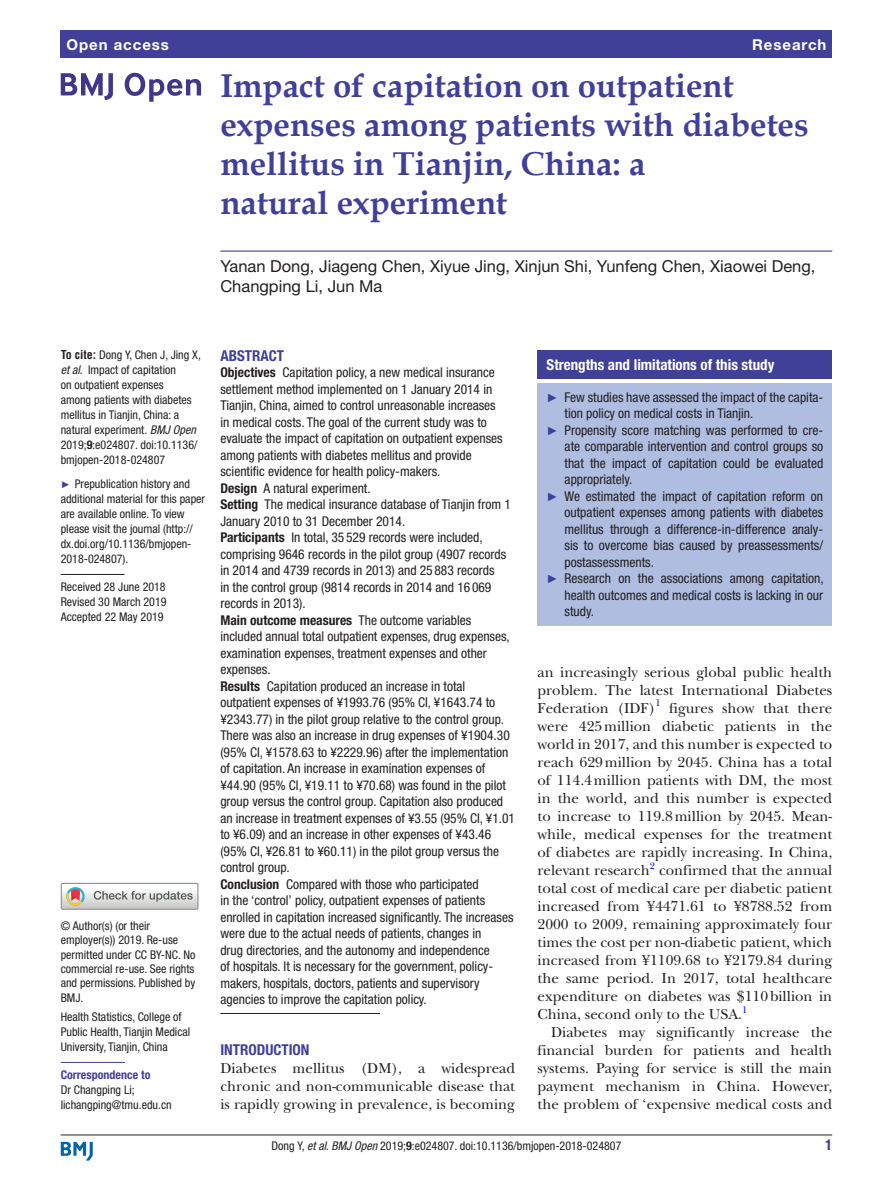
<style>
.page{position:relative;width:893px;height:1191px;background:#fff}
.page>*{position:absolute;margin:0;border:0;box-sizing:border-box;transform-origin:0 0}
.t1{font:700 33px/39px "Book Antiqua";color:#414099}
.t2{font:16.5px/19.5px "Helvetica Neue LT Std";color:#231f20}
.t3{font:15px/18px "New Baskerville";color:#231f20;text-align:justify}
.t4{font:700 condensed 15px "Helvetica Neue LT Std";color:#fff}
.t5{font:700 condensed 15px "Helvetica Neue LT Std";color:#414099}
.t6{font:700 15px "Helvetica Neue LT Std";letter-spacing:.065em;color:#fff}
.t7{font:condensed 13.5px/16.5px "Helvetica Neue LT Std";color:#231f20}
.t8{font:condensed 12px/15px "Helvetica Neue LT Std";color:#231f20}
.t9{font:700 condensed 12px "Helvetica Neue LT Std";color:#414099}
.t10{font:9.9px "New Baskerville";color:#00f}
.s1{font-family:"Helvetica LT Std";font-weight:700}
.s2{font-style:italic}
.s3{font-weight:700}
.s4{font-family:"Arial";font-stretch:normal;font-size:9.75px;color:#414099}
.s5{font-family:"Arial";font-stretch:normal;font-size:12px;color:#414099}
</style>
<div class="page">
<hr style="left:61px;top:1134px;width:771px;height:1px;background:#231f20">
<svg style="left:61px;top:1141px;width:32px;height:19px"></svg>
<div style="left:61px;top:31px;width:771px;height:27px;background:#414099"></div>
<hr style="left:220px;top:250px;width:612px;height:2px;background:#414099">
<hr style="left:61px;top:574px;width:64px;height:1px;background:#231f20">
<hr style="left:61px;top:1062px;width:64px;height:1px;background:#414099">
<svg style="left:61px;top:73px;width:52px;height:27px"></svg>
<svg style="left:125px;top:73px;width:76px;height:29px"></svg>
<div style="left:61px;top:882px;width:138px;height:27px;border:1px solid #969090"></div>
<svg style="left:61px;top:883px;width:137px;height:26px"></svg>
<hr style="left:220px;top:1013px;width:160px;height:1px;background:#231f20">
<div style="left:538px;top:350px;width:294px;height:29px;background:#414099"></div>
<div style="left:538px;top:383px;width:294px;height:242px;background:#afbde1"></div>
<p class="t6" style="left:66px;top:35px;width:104px">Open access</p>
<p class="t6" style="left:752px;top:35px;width:76px">Research</p>
<h1 class="t1" style="left:220px;top:66px;width:590px">Impact of capitation on outpatient expenses among patients with diabetes mellitus in Tianjin, China: a<br>natural experiment</h1>
<p class="t2" style="left:220px;top:256px;width:597px">Yanan Dong, Jiageng Chen, Xiyue Jing, Xinjun Shi, Yunfeng Chen, Xiaowei Deng,<br>Changping Li, Jun Ma</p>
<p class="t8" style="left:61px;top:347px;width:142px"><span class="s1">To cite:</span> Dong Y, Chen J, Jing X, <span class="s2">et al</span>. Impact of capitation<br>on outpatient expenses<br>among patients with diabetes mellitus in Tianjin, China: a natural experiment. <span class="s2">BMJ Open<br></span>2019;<span class="s3">9</span>:e024807. doi:10.1136/ bmjopen-2018-024807</p>
<p class="t8" style="left:61px;top:476px;width:146px"><span class="s4">►</span> Prepublication history and additional material for this paper are available online. To view please visit the journal (http:// dx.doi.org/10.1136/bmjopen-<br>2018-024807).</p>
<p class="t8" style="left:61px;top:579px;width:107px;text-align:justify">Received 28 June 2018<br>Revised 30 March 2019<br>Accepted 22 May 2019</p>
<p class="t8" style="left:61px;top:918px;width:136px;line-height:14.4px">© Author(s) (or their employer(s)) 2019. Re-use permitted under CC BY-NC. No commercial re-use. See rights and permissions. Published by<br>BMJ.</p>
<p class="t8" style="left:61px;top:1009px;width:131px">Health Statistics, College of<br>Public Health, Tianjin Medical<br>University, Tianjin, China</p>
<p class="t9" style="left:61px;top:1067px;width:91px">Correspondence to</p>
<p class="t8" style="left:61px;top:1082px;width:112px">Dr Changping Li; lichangping@tmu.edu.cn</p>
<p class="t5" style="left:220px;top:346px;width:65px">Abstract</p>
<p class="t7" style="left:220px;top:364px;width:296px"><span class="s3">Objectives</span> Capitation policy, a new medical insurance settlement method implemented on 1 January 2014 in Tianjin, China, aimed to control unreasonable increases<br>in medical costs. The goal of the current study was to evaluate the impact of capitation on outpatient expenses among patients with diabetes mellitus and provide scientific evidence for health policy-makers.<br><span class="s3">Design</span> A natural experiment.<br><span class="s3">Setting</span> The medical insurance database of Tianjin from 1<br>January 2010 to 31 December 2014.<br><span class="s3">Participants</span> In total, 35 529 records were included, comprising 9646 records in the pilot group (4907 records in 2014 and 4739 records in 2013) and 25 883 records<br>in the control group (9814 records in 2014 and 16 069 records in 2013).<br><span class="s3">Main outcome measures</span> The outcome variables included annual total outpatient expenses, drug expenses, examination expenses, treatment expenses and other expenses.<br><span class="s3">Results</span> Capitation produced an increase in total outpatient expenses of ¥1993.76 (95% CI, ¥1643.74 to ¥2343.77) in the pilot group relative to the control group.<br>There was also an increase in drug expenses of ¥1904.30 (95% CI, ¥1578.63 to ¥2229.96) after the implementation of capitation. An increase in examination expenses of ¥44.90 (95% CI, ¥19.11 to ¥70.68) was found in the pilot group versus the control group. Capitation also produced an increase in treatment expenses of ¥3.55 (95% CI, ¥1.01 to ¥6.09) and an increase in other expenses of ¥43.46 (95% CI, ¥26.81 to ¥60.11) in the pilot group versus the control group.<br><span class="s3">Conclusion</span> Compared with those who participated<br>in the ‘control’ policy, outpatient expenses of patients enrolled in capitation increased significantly. The increases were due to the actual needs of patients, changes in<br>drug directories, and the autonomy and independence<br>of hospitals. It is necessary for the government, policy&shy;makers, hospitals, doctors, patients and supervisory agencies to improve the capitation policy.</p>
<p class="t5" style="left:220px;top:1041px;width:91px">Introduction</p>
<p class="t3" style="left:220px;top:1059px;width:296px">Diabetes mellitus (DM), a widespread chronic and non-communicable disease that is rapidly growing in prevalence, is becoming</p>
<p class="t4" style="left:547px;top:355px;width:229px">Strengths and limitations of this study</p>
<p class="t7" style="left:547px;top:388px;width:278px"><span class="s5">►</span> Few studies have assessed the impact of the capita-</p>
<p class="t7" style="left:565px;top:405px;width:190px">tion policy on medical costs in Tianjin.</p>
<p class="t7" style="left:547px;top:421px;width:278px"><span class="s5">►</span> Propensity score matching was performed to cre-</p>
<p class="t7" style="left:565px;top:438px;width:260px">ate comparable intervention and control groups so</p>
<p class="t7" style="left:565px;top:454px;width:260px">that the impact of capitation could be evaluated</p>
<p class="t7" style="left:565px;top:471px;width:69px">appropriately.</p>
<p class="t7" style="left:547px;top:487px;width:278px"><span class="s5">►</span> We estimated the impact of capitation reform on</p>
<p class="t7" style="left:565px;top:504px;width:260px">outpatient expenses among patients with diabetes</p>
<p class="t7" style="left:565px;top:520px;width:260px">mellitus through a difference-in-difference analy-</p>
<p class="t7" style="left:565px;top:537px;width:260px">sis to overcome bias caused by preassessments/</p>
<p class="t7" style="left:565px;top:553px;width:91px">postassessments.</p>
<p class="t7" style="left:547px;top:570px;width:279px"><span class="s5">►</span> Research on the associations among capitation,</p>
<p class="t7" style="left:565px;top:586px;width:260px">health outcomes and medical costs is lacking in our</p>
<p class="t7" style="left:565px;top:603px;width:31px">study.</p>
<p class="t3" style="left:538px;top:663px;width:296px">an increasingly serious global public health problem. The latest International Diabetes Federation (IDF)<sup>1</sup></p>
<p class="t3" style="left:538px;top:699px;width:296px;text-indent:132px">figures show that there were 425million diabetic patients in the world in 2017, and this number is expected to reach 629million by 2045. China has a total of 114.4million patients with DM, the most in the world, and this number is expected to increase to 119.8million by 2045. Mean&shy;while, medical expenses for the treatment of diabetes are rapidly increasing. In China, relevant research</p>
<p class="t10" style="left:650px;top:859px;width:7px">2</p>
<p class="t3" style="left:538px;top:861px;width:296px;text-indent:121px">confirmed that the annual total cost of medical care per diabetic patient increased from ¥4471.61 to ¥8788.52 from 2000 to 2009, remaining approximately four times the cost per non-diabetic patient, which increased from ¥1109.68 to ¥2179.84 during the same period. In 2017, total healthcare expenditure on diabetes was $110billion in China, second only to the USA.<sup>1</sup></p>
<p class="t3" style="left:538px;top:1023px;width:296px;text-indent:14px">Diabetes may significantly increase the financial burden for patients and health systems. Paying for service is still the main payment mechanism in China. However, the problem of ‘expensive medical costs and</p>
<p class="t8" style="left:272px;top:1137px;width:351px">Dong Y, <span class="s2">et al</span>. <span class="s2">BMJ Open</span> 2019;<span class="s3">9</span>:e024807. doi:10.1136/bmjopen-2018-024807</p>
<p class="t5" style="left:825px;top:1135px;width:9px">1</p>
</div>
